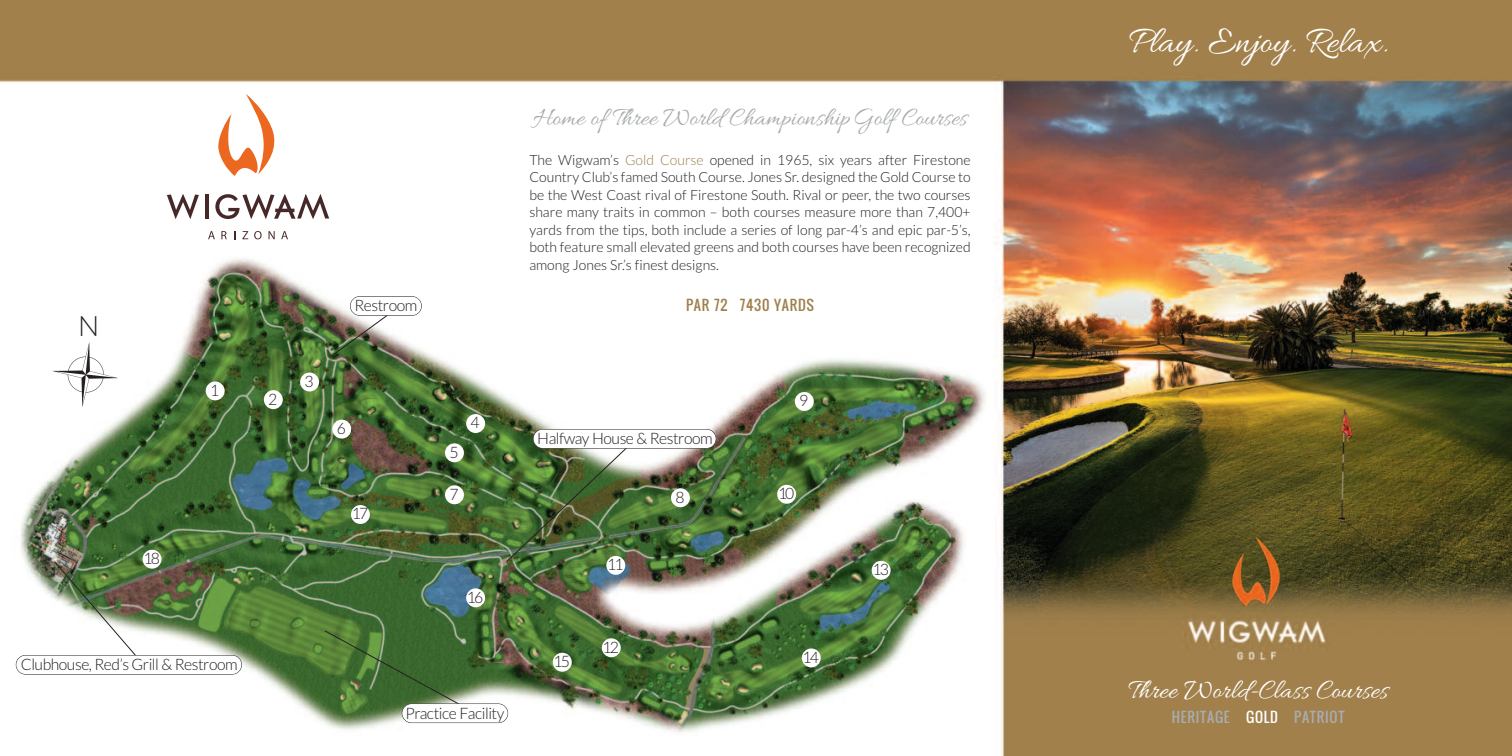
<style>
.page{position:relative;width:1512px;height:756px;background:#fff}
.page>*{position:absolute;margin:0;border:0;box-sizing:border-box;transform-origin:0 0}
.t1{font:38.5px "Allura";color:#fff}
.t2{font:28px "Allura";color:#fff}
.t3{font:300 28px "Lato";color:#231f20}
.t4{font:26.25px "Allura";letter-spacing:-.01em;color:#a9acaf}
.t5{font:300 15.75px "Lato";letter-spacing:-.03em;color:#231f20}
.t6{font:300 14px/17.5px "Lato";color:#231f20;text-align:justify}
.t7{font:14px "Oswald";letter-spacing:.055em;color:#a9acaf}
.t8{font:14px "Oswald";letter-spacing:.055em;color:#9f7f4b}
.s1{color:#9f7f4b}
.s2{color:#fff}
</style>
<div class="page">
<img style="left:0;top:0;width:1512px;height:756px">
<div style="left:466px;top:414px;width:19px;height:19px;background:#fff;border-radius:9px"></div>
<svg style="left:217px;top:94px;width:61px;height:82px"></svg>
<svg style="left:167px;top:194px;width:32px;height:25px"></svg>
<hr style="left:205px;top:194px;width:4px;height:25px;background:#472829">
<svg style="left:215px;top:194px;width:114px;height:25px"></svg>
<svg style="left:208px;top:231px;width:7px;height:8px"></svg>
<svg style="left:221px;top:231px;width:6px;height:8px"></svg>
<svg style="left:242px;top:231px;width:6px;height:8px"></svg>
<svg style="left:254px;top:231px;width:8px;height:8px"></svg>
<svg style="left:269px;top:231px;width:6px;height:8px"></svg>
<svg style="left:281px;top:231px;width:7px;height:8px"></svg>
<div style="left:300px;top:373px;width:19px;height:18px;background:#fff;border-radius:9px"></div>
<div style="left:264px;top:390px;width:19px;height:19px;background:#fff;border-radius:9px"></div>
<div style="left:206px;top:381px;width:19px;height:19px;background:#fff;border-radius:9px"></div>
<div style="left:332px;top:420px;width:19px;height:19px;background:#fff;border-radius:9px"></div>
<div style="left:445px;top:443px;width:19px;height:19px;background:#fff;border-radius:9px"></div>
<div style="left:777px;top:485px;width:19px;height:19px;background:#fff;border-radius:9px"></div>
<div style="left:795px;top:392px;width:19px;height:19px;background:#fff;border-radius:9px"></div>
<div style="left:671px;top:488px;width:19px;height:19px;background:#fff;border-radius:9px"></div>
<div style="left:445px;top:485px;width:19px;height:19px;background:#fff;border-radius:9px"></div>
<div style="left:602px;top:638px;width:19px;height:19px;background:#fff;border-radius:9px"></div>
<div style="left:606px;top:556px;width:19px;height:19px;background:#fff;border-radius:9px"></div>
<div style="left:466px;top:588px;width:19px;height:19px;background:#fff;border-radius:9px"></div>
<div style="left:553px;top:653px;width:19px;height:19px;background:#fff;border-radius:9px"></div>
<div style="left:802px;top:648px;width:19px;height:19px;background:#fff;border-radius:9px"></div>
<div style="left:872px;top:561px;width:19px;height:19px;background:#fff;border-radius:9px"></div>
<div style="left:143px;top:550px;width:19px;height:19px;background:#fff;border-radius:9px"></div>
<div style="left:351px;top:505px;width:19px;height:19px;background:#fff;border-radius:9px"></div>
<img style="left:54px;top:561px;width:87px;height:94px">
<svg style="left:324px;top:630px;width:141px;height:78px"></svg>
<div style="left:402px;top:704px;width:106px;height:19px;background:#fff;border-radius:10px"></div>
<div style="left:402px;top:704px;width:106px;height:19px;border:1px solid #231f20;border-radius:10px"></div>
<img style="left:506px;top:446px;width:123px;height:116px">
<svg style="left:52px;top:342px;width:66px;height:65px"></svg>
<div style="left:533px;top:429px;width:183px;height:19px;background:#fff;border-radius:10px"></div>
<div style="left:533px;top:429px;width:183px;height:20px;border:1px solid #231f20;border-radius:10px"></div>
<img style="left:330px;top:313px;width:60px;height:44px">
<div style="left:350px;top:296px;width:72px;height:20px;background:#fff;border-radius:10px"></div>
<div style="left:350px;top:296px;width:72px;height:20px;border:1px solid #231f20;border-radius:10px"></div>
<div style="left:16px;top:655px;width:226px;height:19px;background:#fff;border-radius:10px"></div>
<div style="left:16px;top:655px;width:226px;height:20px;border:1px solid #231f20;border-radius:10px"></div>
<h2 class="t3" style="left:78px;top:310px;width:23px">N</h2>
<p class="t5" style="left:210px;top:381px;width:11px">1</p>
<p class="t5" style="left:143px;top:549px;width:18px">18</p>
<p class="t5" style="left:21px;top:656px;width:219px">Clubhouse, Red’s Grill &amp; Restroom</p>
<p class="t5" style="left:268px;top:390px;width:11px">2</p>
<p class="t5" style="left:354px;top:297px;width:65px">Restroom</p>
<h3 class="t4" style="left:533px;top:103px;width:436px">Home of Three World ChampionshipGolf Courses</h3>
<p class="t6" style="left:529px;top:151px;width:443px">The Wigwam’s <span class="s1">Gold Course</span> opened in 1965, six years after Firestone Country Club’s famed South Course. Jones Sr. designed the Gold Course to be the West Coast rival of Firestone South. Rival or peer, the two courses share many traits in common – both courses measure more than 7,400+ yards from the tips, both include a series of long par-4’s and epic par-5’s, both feature small elevated greens and both courses have been recognized among Jones Sr.’s finest designs.</p>
<p class="t8" style="left:686px;top:298px;width:130px">PAR 72 7430 YARDS</p>
<p class="t5" style="left:305px;top:372px;width:11px">3</p>
<p class="t5" style="left:337px;top:419px;width:11px">6</p>
<p class="t5" style="left:352px;top:505px;width:18px">17</p>
<p class="t5" style="left:449px;top:443px;width:11px">5</p>
<p class="t5" style="left:471px;top:414px;width:11px">4</p>
<p class="t5" style="left:537px;top:430px;width:177px">Halfway House &amp; Restroom</p>
<p class="t5" style="left:449px;top:485px;width:11px">7</p>
<p class="t5" style="left:675px;top:488px;width:11px">8</p>
<p class="t5" style="left:467px;top:588px;width:18px">16</p>
<p class="t5" style="left:607px;top:556px;width:18px">11</p>
<p class="t5" style="left:799px;top:392px;width:11px">9</p>
<p class="t5" style="left:778px;top:485px;width:18px">10</p>
<p class="t5" style="left:405px;top:704px;width:100px">Practice Facility</p>
<p class="t5" style="left:603px;top:638px;width:18px">12</p>
<p class="t5" style="left:554px;top:653px;width:18px">15</p>
<p class="t5" style="left:803px;top:648px;width:18px">14</p>
<p class="t5" style="left:872px;top:561px;width:18px">13</p>
<h1 class="t1" style="left:1129px;top:20px;width:261px">Play. Enjoy. Relax.</h1>
<h2 class="t2" style="left:1129px;top:675px;width:261px">Three World-Class Courses</h2>
<p class="t7" style="left:1172px;top:710px;width:174px">HERITAGE <span class="s2">GOLD</span> PATRIOT</p>
</div>
